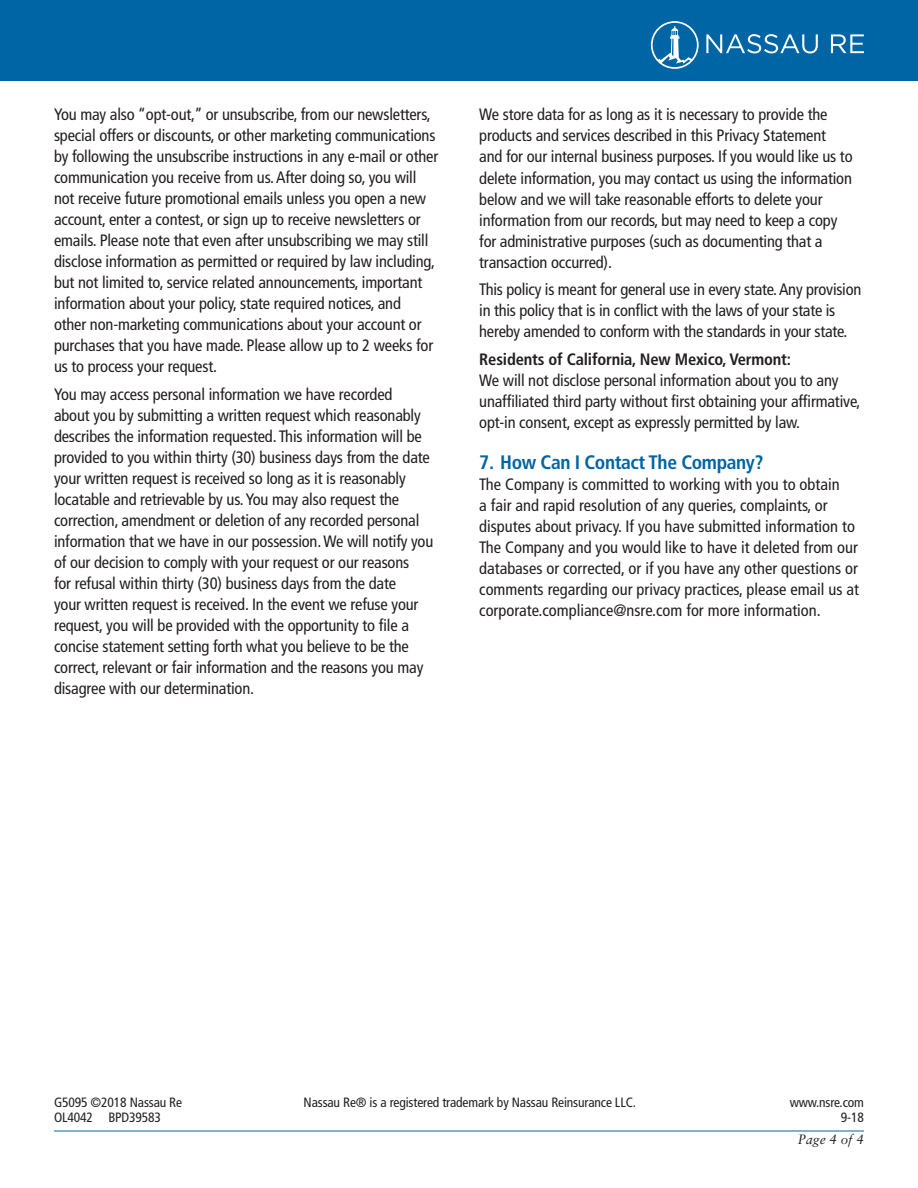
<style>
.page{position:relative;width:918px;height:1188px;background:#fff}
.page>*{position:absolute;margin:0;border:0;box-sizing:border-box;transform-origin:0 0}
.t1{font:700 condensed 19.5px "Frutiger";letter-spacing:-.02em;color:#0065a4}
.t2{font:condensed 16.5px/21px "Frutiger";letter-spacing:-.01em;color:#231f20}
.t3{font:700 condensed 16.5px "Frutiger";letter-spacing:-.01em;color:#231f20}
.t4{font:condensed 13.5px "Frutiger";letter-spacing:-.01em;color:#231f20}
.t5{font:italic 13.5px "Sabon";color:#231f20}
</style>
<div class="page">
<div style="left:0;top:0;width:918px;height:81px;background:#0065a4"></div>
<hr style="left:54px;top:1131px;width:810px;height:1px;background:#0065a4">
<svg style="left:706px;top:34px;width:112px;height:19px"></svg>
<svg style="left:831px;top:34px;width:33px;height:19px"></svg>
<svg style="left:651px;top:21px;width:48px;height:48px"></svg>
<p class="t2" style="left:54px;top:104px;width:386px">You may also “opt-out,” or unsubscribe, from our newsletters, special offers or discounts, or other marketing communications by following the unsubscribe instructions in any e-mail or other communication you receive from us. After doing so, you will not receive future promotional emails unless you open a new account, enter a contest, or sign up to receive newsletters or emails. Please note that even after unsubscribing we may still disclose information as permitted or required by law including, but not limited to, service related announcements, important information about your policy, state required notices, and<br>other non-marketing communications about your account or purchases that you have made. Please allow up to 2 weeks for us to process your request.</p>
<p class="t2" style="left:54px;top:384px;width:381px">You may access personal information we have recorded<br>about you by submitting a written request which reasonably describes the information requested. This information will be provided to you within thirty (30) business days from the date your written request is received so long as it is reasonably locatable and retrievable by us. You may also request the correction, amendment or deletion of any recorded personal information that we have in our possession. We will notify you of our decision to comply with your request or our reasons<br>for refusal within thirty (30) business days from the date<br>your written request is received. In the event we refuse your request, you will be provided with the opportunity to file a concise statement setting forth what you believe to be the correct, relevant or fair information and the reasons you may disagree with our determination.</p>
<p class="t2" style="left:479px;top:104px;width:375px">We store data for as long as it is necessary to provide the products and services described in this Privacy Statement and for our internal business purposes. If you would like us to delete information, you may contact us using the information below and we will take reasonable efforts to delete your information from our records, but may need to keep a copy for administrative purposes (such as documenting that a transaction occurred).</p>
<p class="t2" style="left:479px;top:279px;width:384px">This policy is meant for general use in every state. Any provision in this policy that is in conflict with the laws of your state is hereby amended to conform with the standards in your state.</p>
<p class="t3" style="left:479px;top:350px;width:313px">Residents of California, New Mexico, Vermont:</p>
<p class="t2" style="left:479px;top:370px;width:383px">We will not disclose personal information about you to any unaffiliated third party without first obtaining your affirmative, opt-in consent, except as expressly permitted by law.</p>
<p class="t1" style="left:479px;top:451px;width:286px">7. How Can I Contact The Company?</p>
<p class="t2" style="left:479px;top:474px;width:381px">The Company is committed to working with you to obtain<br>a fair and rapid resolution of any queries, complaints, or disputes about privacy. If you have submitted information to The Company and you would like to have it deleted from our databases or corrected, or if you have any other questions or comments regarding our privacy practices, please email us at corporate.compliance@nsre.com for more information.</p>
<p class="t4" style="left:54px;top:1094px;width:130px">G5095 ©2018 Nassau Re</p>
<p class="t4" style="left:304px;top:1094px;width:334px">Nassau Re® is a registered trademark by Nassau Reinsurance LLC.</p>
<p class="t4" style="left:790px;top:1094px;width:76px">www.nsre.com</p>
<p class="t4" style="left:54px;top:1109px;width:109px">OL4042 BPD39583</p>
<p class="t4" style="left:841px;top:1109px;width:25px">9-18</p>
<p class="t5" style="left:798px;top:1132px;width:68px">Page 4 of 4</p>
</div>
